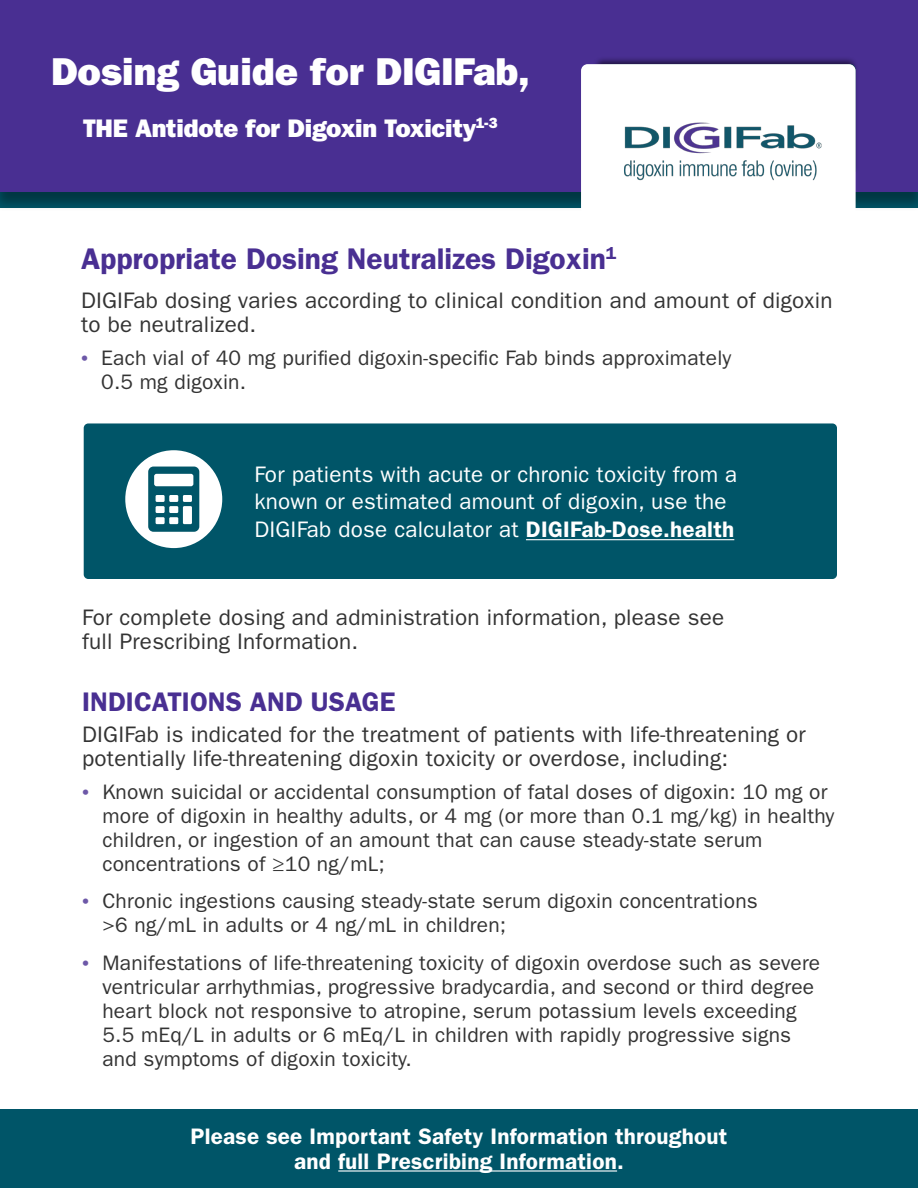
<style>
.page{position:relative;width:918px;height:1188px;background:#fff}
.page>*{position:absolute;margin:0;border:0;box-sizing:border-box;transform-origin:0 0}
.t1{font:39px "ITC Franklin Gothic Std Hvy";color:#fff}
.t2{font:600 30px "ITC Franklin Gothic Std";color:#492f92}
.t3{font:600 27px "ITC Franklin Gothic Std";color:#492f92}
.t4{font:25.5px "ITC Franklin Gothic Std Hvy";letter-spacing:-.01em;color:#fff}
.t5{font:22.5px/24px "ITC Franklin Gothic Std";letter-spacing:.01em;color:#333}
.t6{font:22.5px/27.8px "ITC Franklin Gothic Std";letter-spacing:.01em;color:#fff}
.t7{font:600 22.5px/24.3px "ITC Franklin Gothic Std";letter-spacing:.01em;color:#fff;text-align:center}
.t8{font:21px/24px "ITC Franklin Gothic Std";letter-spacing:.01em;color:#333}
.s1{font-family:"Asap";color:#6d58a8}
.s2{font-weight:600}
</style>
<div class="page">
<div style="left:84px;top:423px;width:753px;height:156px;background:#005568;border-radius:5px"></div>
<div style="left:0;top:1110px;width:918px;height:78px;background:#005568"></div>
<div style="left:0;top:0;width:918px;height:212px;background:#000;opacity:.35"></div>
<div style="left:0;top:0;width:918px;height:192px;background:#492f92"></div>
<div style="left:592px;top:56px;width:266px;height:119px;background:#000;opacity:.55"></div>
<div style="left:581px;top:64px;width:275px;height:148px;background:#fff"></div>
<img style="left:608px;top:105px;width:226px;height:87px">
<div style="left:125px;top:450px;width:97px;height:98px;background:#fff;border-radius:50%"></div>
<svg style="left:148px;top:467px;width:51px;height:65px"></svg>
<hr style="left:526px;top:539px;width:208px;height:1px;background:#fff">
<hr style="left:338px;top:1170px;width:279px;height:2px;background:#fff">
<h1 class="t1" style="left:51px;top:49px;width:480px">Dosing Guide for DIGIFab,</h1>
<p class="t4" style="left:83px;top:113px;width:416px">THE Antidote for Digoxin Toxicity<sup>1-3</sup></p>
<h2 class="t2" style="left:81px;top:241px;width:537px">Appropriate Dosing Neutralizes Digoxin<sup>1</sup></h2>
<p class="t5" style="left:81px;top:289px;width:753px">DIGIFab dosing varies according to clinical condition and amount of digoxin to be neutralized.</p>
<p class="t8" style="left:101px;top:346px;width:632px;text-indent:-20px"><span class="s1">•</span> Each vial of 40 mg purified digoxin-specific Fab binds approximately<br>0.5 mg digoxin.</p>
<p class="t6" style="left:254px;top:461px;width:485px">For patients with acute or chronic toxicity from a known or estimated amount of digoxin, use the<br>DIGIFab dose calculator at <span class="s2">DIGIFab-Dose.health</span></p>
<p class="t5" style="left:82px;top:605px;width:644px">For complete dosing and administration information, please see full Prescribing Information.</p>
<p class="t3" style="left:82px;top:686px;width:315px">INDICATIONS AND USAGE</p>
<p class="t5" style="left:82px;top:722px;width:725px">DIGIFab is indicated for the treatment of patients with life-threatening or potentially life-threatening digoxin toxicity or overdose, including:</p>
<p class="t8" style="left:102px;top:780px;width:733px;text-indent:-20px"><span class="s1">•</span> Known suicidal or accidental consumption of fatal doses of digoxin: 10 mg or more of digoxin in healthy adults, or 4 mg (or more than 0.1 mg/kg) in healthy children, or ingestion of an amount that can cause steady-state serum concentrations of ≥10 ng/mL;</p>
<p class="t8" style="left:102px;top:889px;width:657px;text-indent:-20px"><span class="s1">•</span> Chronic ingestions causing steady-state serum digoxin concentrations &gt;6 ng/mL in adults or 4 ng/mL in children;</p>
<p class="t8" style="left:102px;top:951px;width:719px;text-indent:-20px"><span class="s1">•</span> Manifestations of life-threatening toxicity of digoxin overdose such as severe ventricular arrhythmias, progressive bradycardia, and second or third degree heart block not responsive to atropine, serum potassium levels exceeding 5.5 mEq/L in adults or 6 mEq/L in children with rapidly progressive signs and symptoms of digoxin toxicity.</p>
<p class="t7" style="left:191px;top:1125px;width:538px">Please see Important Safety Information throughout and full Prescribing Information.</p>
</div>
